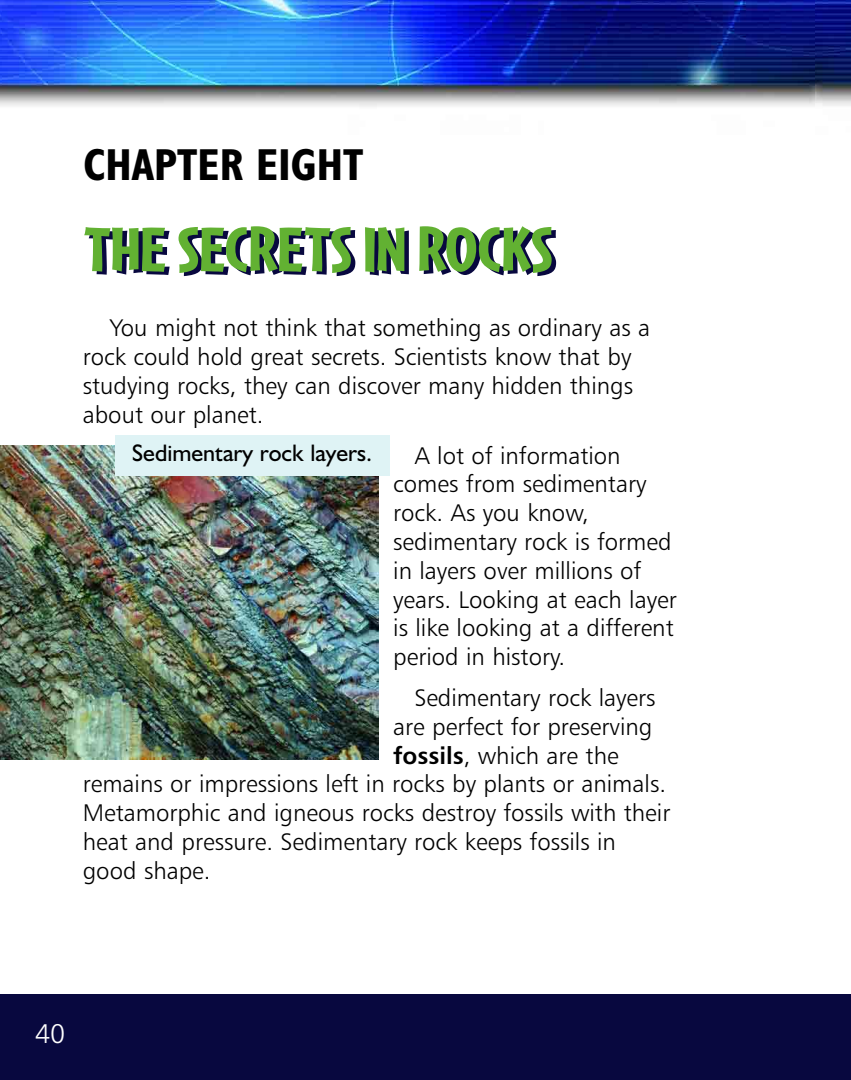
<style>
.page{position:relative;width:851px;height:1080px;background:#fff}
.page>*{position:absolute;margin:0;border:0;box-sizing:border-box;transform-origin:0 0}
.t1{font:900 66px "Cafeteria";color:#08083f}
.t2{font:700 condensed 45px "Humanist 521 BT";color:#000}
.t3{font:27px "Humanist 777 BT Light B";color:#fff}
.t4{font:24px/28.8px "Humanist 777 BT Light B";color:#000}
.t5{font:24px "Humanist 521 BT";color:#000}
.s1{font-family:"Humanist 777 BT Bold B"}
</style>
<div class="page">
<div style="left:0;top:994px;width:850px;height:86px;background:#08083f"></div>
<img style="left:814px;top:0;width:36px;height:106px">
<img style="left:0;top:0;width:814px;height:107px">
<img style="left:0;top:446px;width:378px;height:313px">
<div style="left:115px;top:435px;width:275px;height:41px;background:#dff3f5"></div>
<h2 class="t2" style="left:83px;top:150px;width:281px">CHAPTER EIGHT</h2>
<h1 class="t1" style="left:89px;top:213px;width:470px">THE SECRETS IN ROCKS</h1>
<p class="t4" style="left:83px;top:315px;width:568px;text-indent:27px">You might not think that something as ordinary as a rock could hold great secrets. Scientists know that by studying rocks, they can discover many hidden things about our planet.</p>
<p class="t4" style="left:393px;top:443px;width:285px;text-indent:21px">A lot of information comes from sedimentary rock. As you know, sedimentary rock is formed in layers over millions of years. Looking at each layer is like looking at a different period in history.</p>
<p class="t4" style="left:414px;top:685px;width:242px">Sedimentary rock layers</p>
<p class="t4" style="left:393px;top:714px;width:261px">are perfect for preserving</p>
<p class="t4" style="left:393px;top:743px;width:227px"><span class="s1">fossils</span>, which are the</p>
<p class="t4" style="left:83px;top:772px;width:584px">remains or impressions left in rocks by plants or animals.</p>
<p class="t4" style="left:83px;top:800px;width:589px">Metamorphic and igneous rocks destroy fossils with their</p>
<p class="t4" style="left:83px;top:829px;width:534px">heat and pressure. Sedimentary rock keeps fossils in</p>
<p class="t4" style="left:83px;top:858px;width:129px">good shape.</p>
<p class="t5" style="left:132px;top:445px;width:241px">Sedimentary rock layers.</p>
<p class="t3" style="left:35px;top:1023px;width:32px">40</p>
</div>
